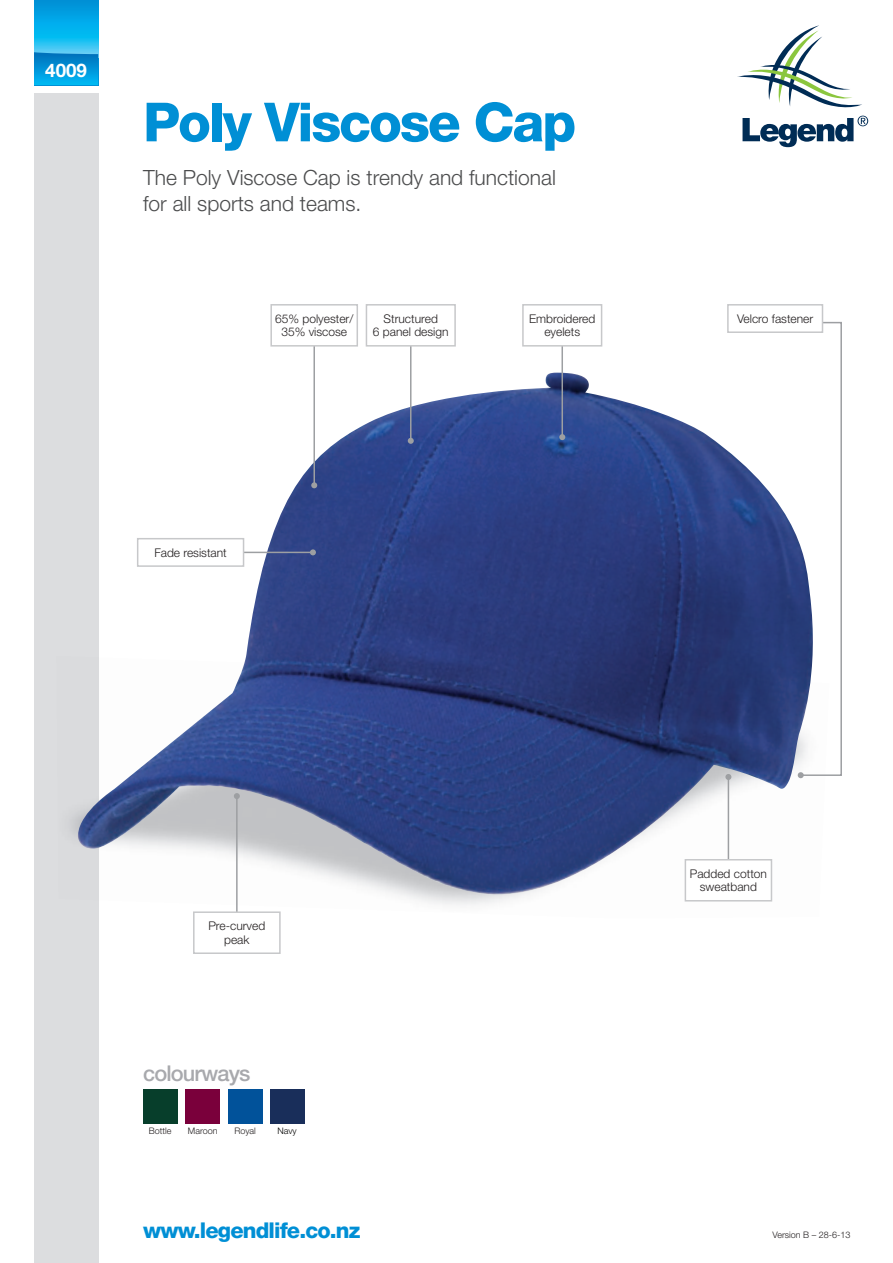
<style>
.page{position:relative;width:893px;height:1263px;background:#fff}
.page>*{position:absolute;margin:0;border:0;box-sizing:border-box;transform-origin:0 0}
.t1{font:800 54px "Helvetica Neue LT Std";letter-spacing:-.04em;color:#008fd5}
.t2{font:800 21.75px "Helvetica Neue LT Std";letter-spacing:-.04em;color:#008fd5}
.t3{font:500 21.75px "Helvetica Neue LT Std";letter-spacing:-.04em;color:#a8a9ad}
.t4{font:300 21px/25.5px "Helvetica Neue LT Std";color:#4b4c4d}
.t5{font:700 18.75px "Helvetica Neue LT Std";color:#fff}
.t6{font:300 12px/13.5px "Helvetica Neue LT Std";color:#231f20;text-align:center}
.t7{font:300 9px "Helvetica Neue LT Std";color:#231f20}
.t8{font:300 9px "Helvetica Neue LT Std";color:#050504}
</style>
<div class="page">
<div style="left:34px;top:94px;width:64px;height:1169px;background:#dcdddf"></div>
<img style="left:77px;top:373px;width:725px;height:524px">
<svg style="left:34px;top:0;width:64px;height:52px;background:#0daee9"></svg>
<svg style="left:34px;top:52px;width:64px;height:33px;background:#0497d9"></svg>
<hr style="left:728px;top:777px;width:1px;height:97px;background:#9d9fa2">
<svg style="left:725px;top:774px;width:6px;height:6px"></svg>
<hr style="left:236px;top:796px;width:2px;height:139px;background:#9d9fa2">
<svg style="left:234px;top:793px;width:6px;height:6px"></svg>
<svg style="left:794px;top:321px;width:48px;height:457px"></svg>
<hr style="left:313px;top:319px;width:2px;height:166px;background:#9d9fa2">
<svg style="left:311px;top:482px;width:6px;height:6px"></svg>
<hr style="left:410px;top:319px;width:1px;height:122px;background:#9d9fa2">
<svg style="left:408px;top:438px;width:6px;height:6px"></svg>
<hr style="left:561px;top:319px;width:2px;height:118px;background:#9d9fa2">
<svg style="left:559px;top:434px;width:6px;height:6px"></svg>
<div style="left:685px;top:860px;width:86px;height:41px;background:#fff"></div>
<div style="left:685px;top:859px;width:87px;height:42px;border:2px solid #c7c8ca"></div>
<div style="left:194px;top:912px;width:86px;height:41px;background:#fff"></div>
<div style="left:193px;top:911px;width:88px;height:43px;border:2px solid #c7c8ca"></div>
<div style="left:728px;top:305px;width:94px;height:27px;background:#fff"></div>
<div style="left:727px;top:304px;width:96px;height:29px;border:2px solid #c7c8ca"></div>
<div style="left:271px;top:305px;width:86px;height:41px;background:#fff"></div>
<div style="left:270px;top:304px;width:88px;height:43px;border:2px solid #c7c8ca"></div>
<div style="left:523px;top:305px;width:79px;height:41px;background:#fff"></div>
<div style="left:522px;top:304px;width:80px;height:43px;border:2px solid #c7c8ca"></div>
<div style="left:366px;top:305px;width:89px;height:41px;background:#fff"></div>
<div style="left:366px;top:304px;width:90px;height:43px;border:2px solid #c7c8ca"></div>
<svg style="left:737px;top:25px;width:131px;height:122px"></svg>
<div style="left:143px;top:1089px;width:34px;height:34px;background:#073e2b"></div>
<div style="left:186px;top:1089px;width:34px;height:34px;background:#7a003b"></div>
<hr style="left:195px;top:552px;width:118px;height:1px;background:#9d9fa2">
<svg style="left:310px;top:549px;width:6px;height:6px"></svg>
<div style="left:138px;top:539px;width:106px;height:27px;background:#fff"></div>
<div style="left:137px;top:538px;width:107px;height:29px;border:2px solid #c7c8ca"></div>
<div style="left:228px;top:1089px;width:34px;height:34px;background:#01529a"></div>
<div style="left:270px;top:1090px;width:34px;height:34px;background:#192e5a"></div>
<h3 class="t5" style="left:45px;top:58px;width:43px">4009</h3>
<h1 class="t1" style="left:143px;top:90px;width:435px">Poly Viscose Cap</h1>
<h3 class="t4" style="left:143px;top:164px;width:414px">The Poly Viscose Cap is trendy and functional for all sports and teams.</h3>
<p class="t6" style="left:275px;top:312px;width:80px">65% polyester/</p>
<p class="t6" style="left:737px;top:311px;width:78px">Velcro fastener</p>
<p class="t6" style="left:281px;top:325px;width:67px">35% viscose</p>
<p class="t6" style="left:373px;top:312px;width:77px">Structured<br>6 panel design</p>
<p class="t6" style="left:529px;top:312px;width:68px">Embroidered eyelets</p>
<p class="t6" style="left:154px;top:545px;width:74px">Fade resistant</p>
<p class="t6" style="left:208px;top:919px;width:58px">Pre-curved peak</p>
<h2 class="t3" style="left:143px;top:1060px;width:109px">colourways</h2>
<p class="t7" style="left:149px;top:1125px;width:24px">Bottle</p>
<p class="t7" style="left:188px;top:1125px;width:31px">Maroon</p>
<p class="t7" style="left:234px;top:1125px;width:23px">Royal</p>
<p class="t8" style="left:278px;top:1125px;width:21px">Navy</p>
<h2 class="t2" style="left:143px;top:1217px;width:219px">www.legendlife.co.nz</h2>
<p class="t6" style="left:690px;top:866px;width:79px">Padded cotton sweatband</p>
<p class="t7" style="left:773px;top:1229px;width:79px">Version B – 28-6-13</p>
</div>
